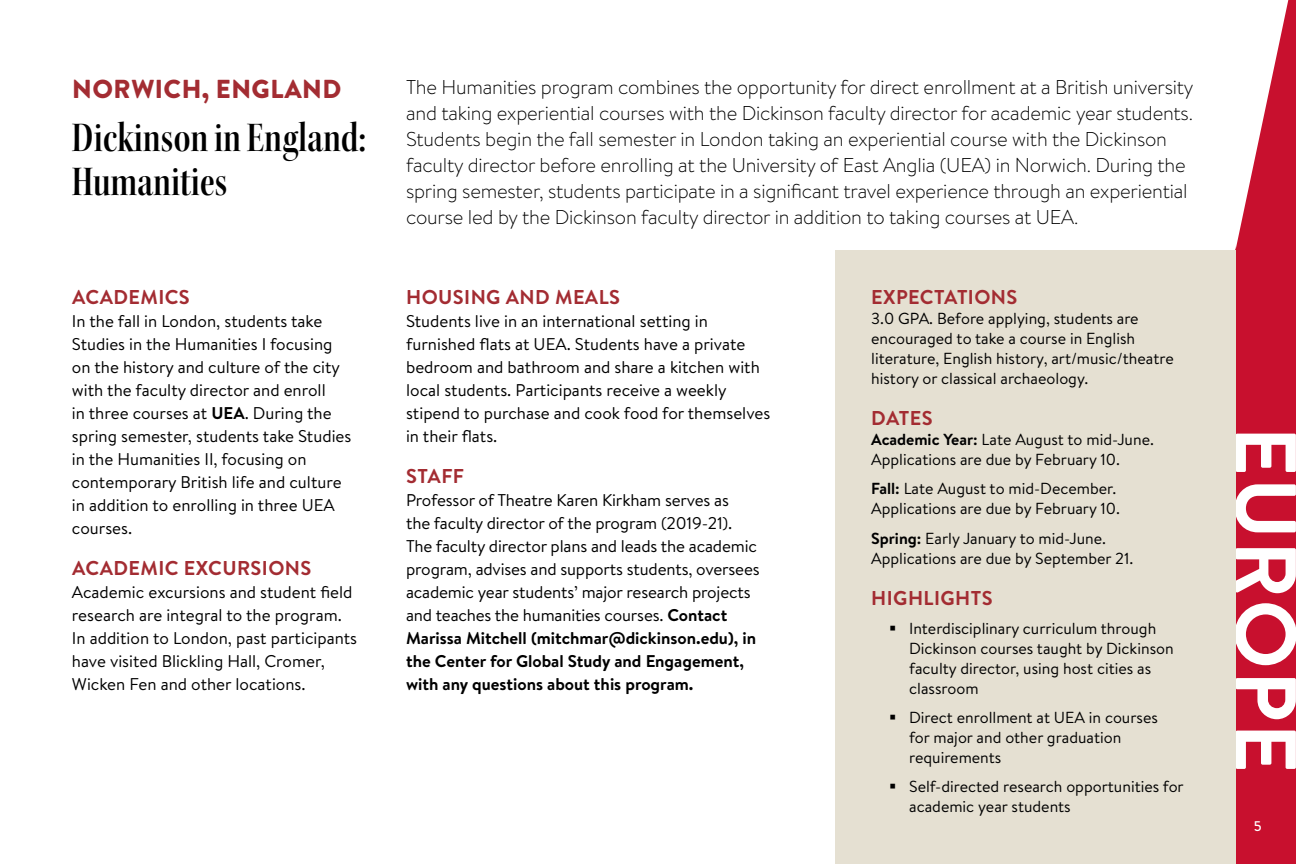
<style>
.page{position:relative;width:1296px;height:864px;background:#fff}
.page>*{position:absolute;margin:0;border:0;box-sizing:border-box;transform-origin:0 0}
.t1{font:700 86.2px "Brandon Text";letter-spacing:.02em;color:#fff}
.t2{font:44px/44px "Kepler Std Semibold Cn Disp";letter-spacing:.005em;color:#000}
.t3{font:900 26px "Brandon Text";letter-spacing:.02em;color:#a32c32}
.t4{font:300 20px/26px "Brandon Text";letter-spacing:-.01em;color:#000}
.t5{font:700 20px "Brandon Text";letter-spacing:.02em;color:#a32c32}
.t6{font:17px/23px "Brandon Text";color:#000}
.t7{font:16px/20px "Brandon Text";color:#000}
.t8{font:500 14px "Brandon Text";color:#fff}
.s1{font-weight:700}
</style>
<div class="page">
<div style="left:1236px;top:0;width:60px;height:864px;background:#c8102e"></div>
<div style="left:835px;top:250px;width:401px;height:614px;background:#e5e0d2"></div>
<svg style="left:1235px;top:0;width:53px;height:250px"></svg>
<h3 class="t3" style="left:72px;top:71px;width:271px">NORWICH, ENGLAND</h3>
<h2 class="t2" style="left:72px;top:116px;width:296px">Dickinson in England:<br>Humanities</h2>
<p class="t5" style="left:72px;top:283px;width:119px">ACADEMICS</p>
<p class="t6" style="left:72px;top:309px;width:281px">In the fall in London, students take Studies in the Humanities I focusing on the history and culture of the city with the faculty director and enroll<br>in three courses at <span class="s1">UEA</span>. During the spring semester, students take Studies in the Humanities II, focusing on contemporary British life and culture in addition to enrolling in three UEA courses.</p>
<p class="t5" style="left:72px;top:554px;width:241px">ACADEMIC EXCURSIONS</p>
<p class="t6" style="left:72px;top:580px;width:287px">Academic excursions and student field research are integral to the program.<br>In addition to London, past participants have visited Blickling Hall, Cromer, Wicken Fen and other locations.</p>
<p class="t4" style="left:406px;top:73px;width:789px">The Humanities program combines the opportunity for direct enrollment at a British university and taking experiential courses with the Dickinson faculty director for academic year students.<br>Students begin the fall semester in London taking an experiential course with the Dickinson faculty director before enrolling at the University of East Anglia (UEA) in Norwich. During the spring semester, students participate in a significant travel experience through an experiential course led by the Dickinson faculty director in addition to taking courses at UEA.</p>
<p class="t5" style="left:406px;top:283px;width:215px">HOUSING AND MEALS</p>
<p class="t6" style="left:406px;top:309px;width:366px">Students live in an international setting in furnished flats at UEA. Students have a private bedroom and bathroom and share a kitchen with local students. Participants receive a weekly stipend to purchase and cook food for themselves in their flats.</p>
<p class="t5" style="left:406px;top:462px;width:59px">STAFF</p>
<p class="t6" style="left:406px;top:488px;width:355px">Professor of Theatre Karen Kirkham serves as<br>the faculty director of the program (2019-21).<br>The faculty director plans and leads the academic program, advises and supports students, oversees academic year students’ major research projects and teaches the humanities courses. <span class="s1">Contact Marissa Mitchell (mitchmar@dickinson.edu), in the Center for Global Study and Engagement, with any questions about this program.</span></p>
<p class="t5" style="left:871px;top:283px;width:148px">EXPECTATIONS</p>
<p class="t7" style="left:871px;top:308px;width:304px">3.0 GPA. Before applying, students are encouraged to take a course in English literature, English history, art/music/theatre history or classical archaeology.</p>
<p class="t5" style="left:871px;top:404px;width:63px">DATES</p>
<p class="t7" style="left:871px;top:429px;width:284px"><span class="s1">Academic Year:</span> Late August to mid-June.<br>Applications are due by February 10.</p>
<p class="t7" style="left:871px;top:478px;width:250px"><span class="s1">Fall:</span> Late August to mid-December.<br>Applications are due by February 10.</p>
<p class="t7" style="left:871px;top:528px;width:264px"><span class="s1">Spring:</span> Early January to mid-June.<br>Applications are due by September 21.</p>
<p class="t5" style="left:871px;top:584px;width:123px">HIGHLIGHTS</p>
<p class="t7" style="left:909px;top:618px;width:266px;text-indent:-20px">▪ Interdisciplinary curriculum through<br>Dickinson courses taught by Dickinson faculty director, using host cities as classroom</p>
<p class="t7" style="left:909px;top:707px;width:250px;text-indent:-20px">▪ Direct enrollment at UEA in courses for major and other graduation requirements</p>
<p class="t7" style="left:909px;top:776px;width:276px;text-indent:-20px">▪ Self-directed research opportunities for academic year students</p>
<h1 class="t1" style="left:1325px;top:426px;width:348px;rotate:90deg">EUROPE</h1>
<p class="t8" style="left:1254px;top:816px;width:9px">5</p>
</div>
